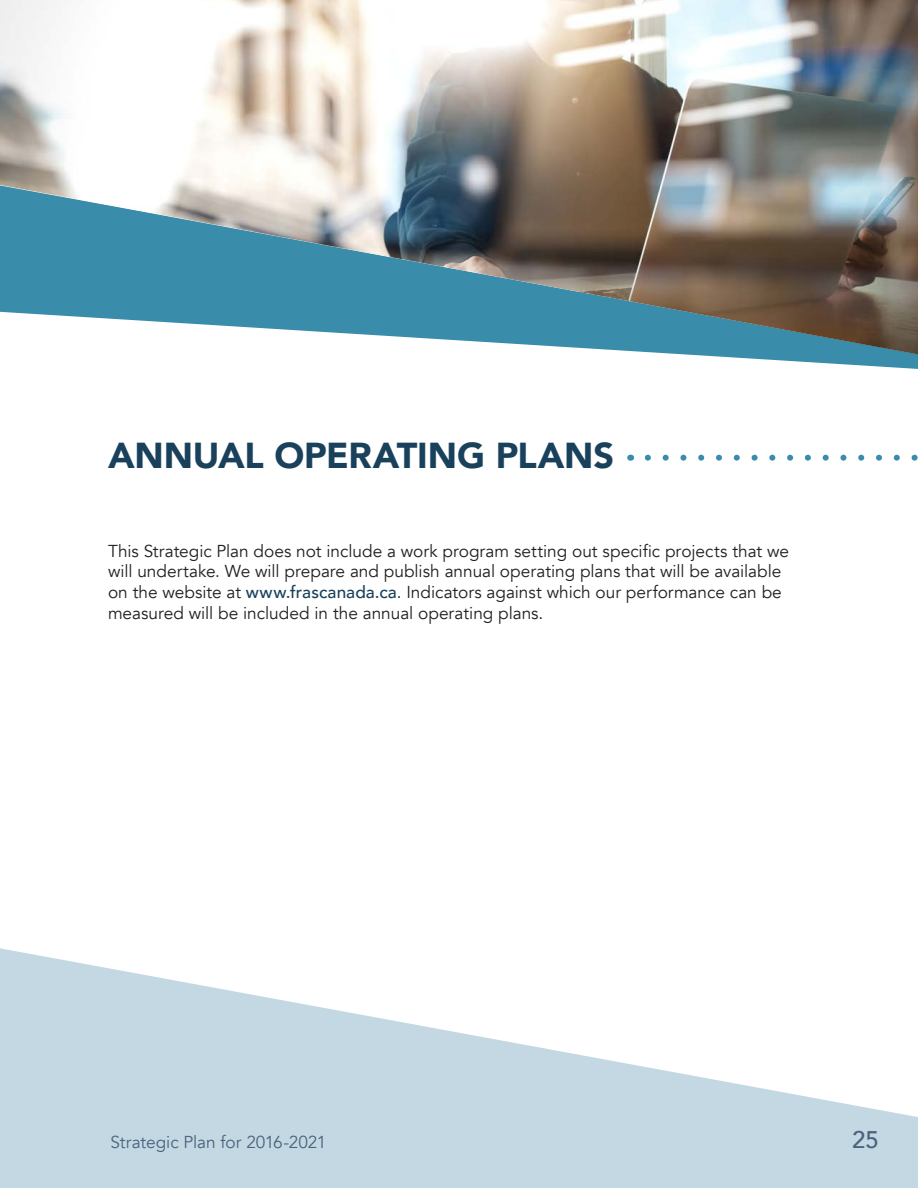
<style>
.page{position:relative;width:918px;height:1188px;background:#fff}
.page>*{position:absolute;margin:0;border:0;box-sizing:border-box;transform-origin:0 0}
.t1{font:900 36px "Avenir";letter-spacing:-.005em;color:#19415c}
.t2{font:500 24px "Avenir";color:#4d5f78}
.t3{font:17.25px/21px "Avenir";color:#231f20}
.t4{font:17.25px "Avenir";letter-spacing:-.005em;color:#4d5f78}
.s1{font-weight:500;color:#19415c}
</style>
<div class="page">
<svg style="left:679px;top:354px;width:239px;height:15px"></svg>
<img style="left:0;top:0;width:918px;height:354px">
<svg style="left:0;top:948px;width:918px;height:240px;fill:#c3d8e2"></svg>
<svg style="left:648px;top:455px;width:270px;height:6px"></svg>
<h2 class="t1" style="left:108px;top:425px;width:508px">ANNUAL OPERATING PLANS</h2>
<p class="t3" style="left:108px;top:540px;width:683px">This Strategic Plan does not include a work program setting out specific projects that we will undertake. We will prepare and publish annual operating plans that will be available on the website at <span class="s1">www.frascanada.ca</span>. Indicators against which our performance can be measured will be included in the annual operating plans.</p>
<p class="t4" style="left:111px;top:1132px;width:217px">Strategic Plan for 2016-2021</p>
<h2 class="t2" style="left:852px;top:1119px;width:28px">25</h2>
</div>
